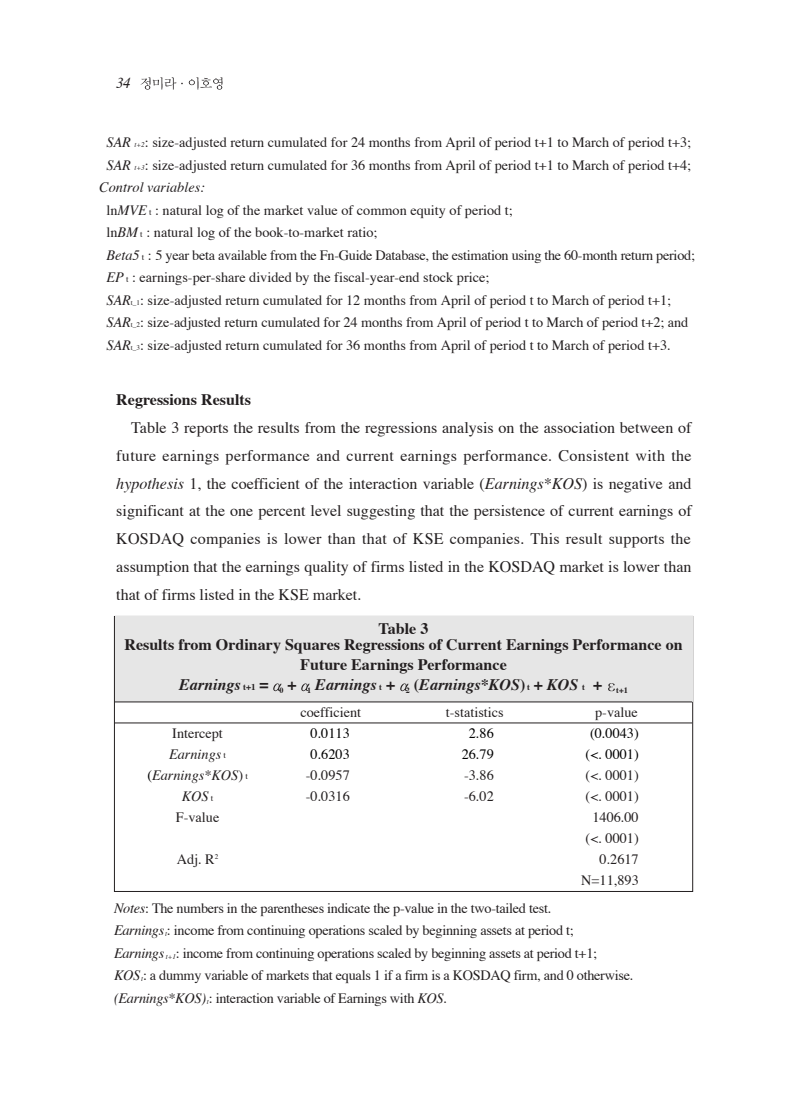
<style>
.page{position:relative;width:807px;height:1106px;background:#fff}
.page>*{position:absolute;margin:0;border:0;box-sizing:border-box;transform-origin:0 0}
.t1{font:16.05px/27.8px "Times";color:#231f20;text-align:justify}
.t2{font:700 16.05px/15.6px "Times";color:#231f20;text-align:center}
.t3{font:italic 15px "Times";color:#231f20}
.t4{font:14.25px/21px "Times";color:#231f20;text-align:center}
.t5{font:14.25px/22.5px "Times";letter-spacing:-.02em;color:#231f20}
.t6{font:italic 14.25px "Times";color:#231f20}
.t7{font:14.25px "Times";color:#000}
.s1{font-style:italic}
.s2{font-style:italic;font-size:7.2px}
.s3{font-size:9px}
.s4{font-size:7.2px}
.s5{font-size:8.7px}
.s6{color:#fff}
.s7{font-style:normal;font-size:9px}
.s8{font-style:normal;color:#000}
.s9{font-style:normal}
</style>
<div class="page">
<img style="left:140px;top:77px;width:83px;height:13px">
<div style="left:115px;top:617px;width:577px;height:85px;background:#e6e6e6"></div>
<img style="left:273px;top:683px;width:9px;height:9px">
<img style="left:302px;top:683px;width:8px;height:9px">
<img style="left:400px;top:683px;width:9px;height:9px">
<img style="left:608px;top:683px;width:7px;height:9px">
<hr style="left:115px;top:701px;width:577px;height:1px;background:#231f20">
<hr style="left:115px;top:722px;width:577px;height:1px;background:#231f20">
<p class="t3" style="left:116px;top:76px;width:16px">34</p>
<p class="t4" style="left:106px;top:133px;width:586px"><span class="s1">SAR</span> <span class="s2">t+2</span>: size-adjusted return cumulated for 24 months from April of period t+1 to March of period t+3;</p>
<p class="t4" style="left:106px;top:156px;width:586px"><span class="s1">SAR</span> <span class="s2">t+3</span>: size-adjusted return cumulated for 36 months from April of period t+1 to March of period t+4;</p>
<p class="t6" style="left:99px;top:182px;width:107px">Control variables:</p>
<p class="t4" style="left:106px;top:201px;width:408px">ln<span class="s1">MVE</span> <span class="s3">t</span> : natural log of the market value of common equity of period t;</p>
<p class="t4" style="left:106px;top:223px;width:273px">ln<span class="s1">BM</span> <span class="s3">t</span> : natural log of the book-to-market ratio;</p>
<p class="t5" style="left:106px;top:245px;width:590px"><span class="s1">Beta5</span> <span class="s3">t</span> : 5 year beta available from the Fn-Guide Database, the estimation using the 60-month return period;</p>
<p class="t4" style="left:106px;top:268px;width:384px"><span class="s1">EP</span> <span class="s3">t</span> : earnings-per-share divided by the fiscal-year-end stock price;</p>
<p class="t4" style="left:106px;top:291px;width:566px"><span class="s1">SAR</span><span class="s4">t_1</span>: size-adjusted return cumulated for 12 months from April of period t to March of period t+1;</p>
<p class="t4" style="left:106px;top:313px;width:583px"><span class="s1">SAR</span><span class="s4">t_2</span>: size-adjusted return cumulated for 24 months from April of period t to March of period t+2; and</p>
<p class="t4" style="left:106px;top:336px;width:566px"><span class="s1">SAR</span><span class="s4">t_3</span>: size-adjusted return cumulated for 36 months from April of period t to March of period t+3.</p>
<p class="t2" style="left:116px;top:393px;width:136px">Regressions Results</p>
<p class="t1" style="left:116px;top:415px;width:577px;text-indent:15px">Table 3 reports the results from the regressions analysis on the association between of future earnings performance and current earnings performance. Consistent with the <span class="s1">hypothesis</span> 1, the coefficient of the interaction variable (<span class="s1">Earnings*KOS</span>) is negative and significant at the one percent level suggesting that the persistence of current earnings of KOSDAQ companies is lower than that of KSE companies. This result supports the assumption that the earnings quality of firms listed in the KOSDAQ market is lower than that of firms listed in the KSE market.</p>
<p class="t2" style="left:124px;top:622px;width:560px">Table 3<br>Results from Ordinary Squares Regressions of Current Earnings Performance on</p>
<p class="t2" style="left:179px;top:656px;width:450px;line-height:20.1px">Future Earnings Performance<br><span class="s1">Earnings</span> <span class="s3">t+1</span> = <sub>0</sub> + <sub>1</sub> <span class="s1">Earnings</span> <span class="s5">t</span> + <sub>2</sub> (<span class="s1">Earnings*KOS</span>) <span class="s5">t</span> + <span class="s1">KOS</span> <span class="s5">t</span> + <sub>t+1</sub></p>
<p class="t4" style="left:300px;top:702px;width:62px">coefficient</p>
<p class="t4" style="left:446px;top:702px;width:59px">t-statistics</p>
<p class="t4" style="left:595px;top:702px;width:44px">p-value</p>
<p class="t4" style="left:172px;top:723px;width:52px">Intercept</p>
<p class="t7" style="left:306px;top:727px;width:45px"><span class="s6">-</span>0.0113</p>
<p class="t7" style="left:464px;top:727px;width:31px"><span class="s6">-</span>2.86</p>
<p class="t7" style="left:590px;top:727px;width:50px">(0.0043)</p>
<p class="t6" style="left:169px;top:748px;width:58px">Earnings <span class="s7">t</span></p>
<p class="t7" style="left:306px;top:748px;width:45px"><span class="s6">-</span>0.6203</p>
<p class="t7" style="left:462px;top:748px;width:34px">26.79</p>
<p class="t7" style="left:586px;top:748px;width:55px">(&lt;. 0001)</p>
<p class="t6" style="left:147px;top:769px;width:102px"><span class="s8">(</span>Earnings*KOS<span class="s9">)</span> <span class="s7">t</span></p>
<p class="t4" style="left:306px;top:765px;width:45px">-0.0957</p>
<p class="t4" style="left:464px;top:765px;width:31px">-3.86</p>
<p class="t4" style="left:586px;top:765px;width:55px">(&lt;. 0001)</p>
<p class="t6" style="left:182px;top:790px;width:33px">KOS <span class="s7">t</span></p>
<p class="t4" style="left:306px;top:786px;width:45px">-0.0316</p>
<p class="t4" style="left:464px;top:786px;width:31px">-6.02</p>
<p class="t4" style="left:586px;top:786px;width:55px">(&lt;. 0001)</p>
<p class="t4" style="left:176px;top:807px;width:45px">F-value</p>
<p class="t4" style="left:586px;top:807px;width:55px">1406.00 (&lt;. 0001)</p>
<p class="t4" style="left:177px;top:849px;width:43px">Adj. R<sup>2</sup></p>
<p class="t4" style="left:581px;top:849px;width:59px;text-align:right">0.2617<br>N=11,893</p>
<p class="t5" style="left:114px;top:897px;width:521px"><span class="s1">Notes</span>: The numbers in the parentheses indicate the p-value in the two-tailed test.<br><span class="s1">Earnings</span><span class="s2">t</span>: income from continuing operations scaled by beginning assets at period t;<br><span class="s1">Earnings</span> <span class="s2">t+1</span>: income from continuing operations scaled by beginning assets at period t+1; <span class="s1">KOS</span><span class="s2">t</span>: a dummy variable of markets that equals 1 if a firm is a KOSDAQ firm, and 0 otherwise. <span class="s1">(Earnings*KOS)</span><span class="s2">t</span>: interaction variable of Earnings with <span class="s1">KOS</span>.</p>
</div>
